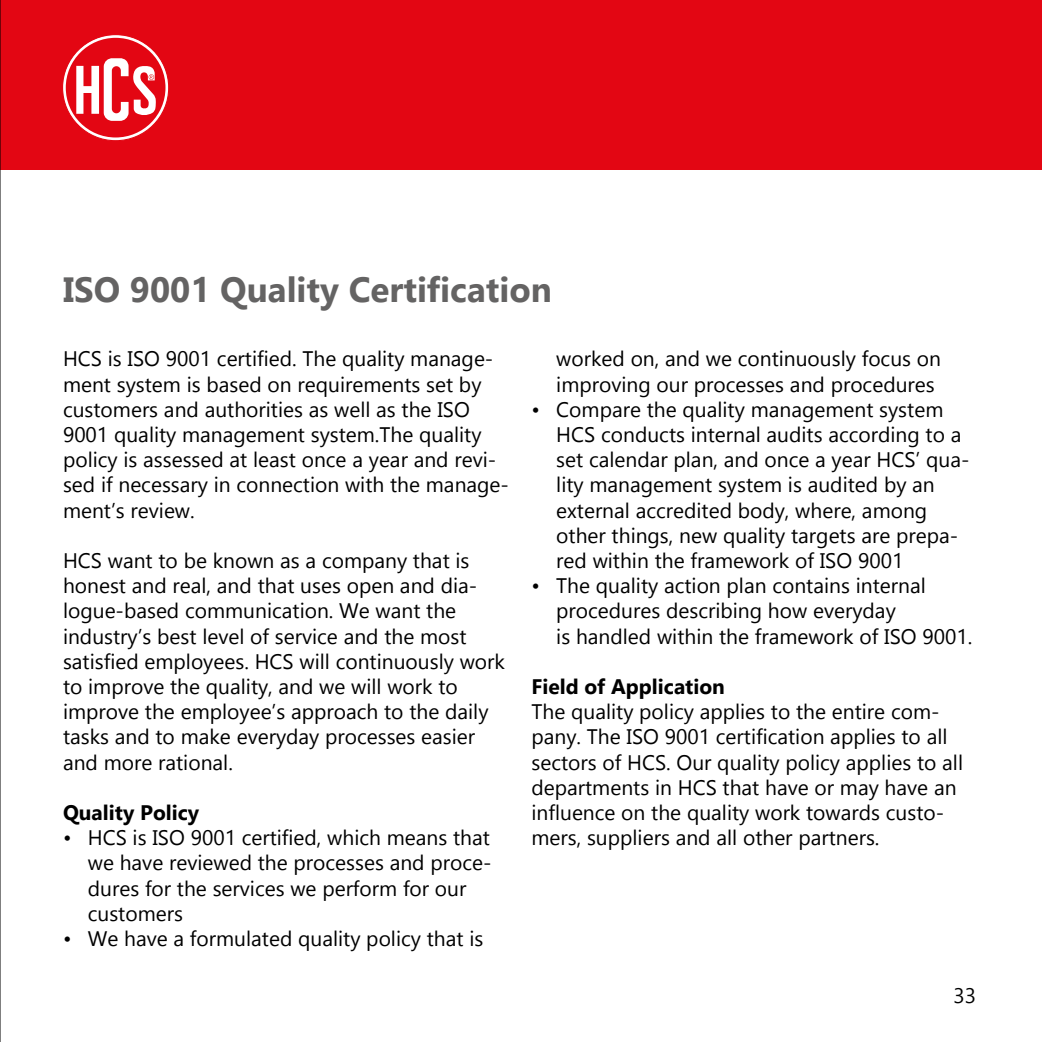
<style>
.page{position:relative;width:1042px;height:1042px;background:#fff}
.page>*{position:absolute;margin:0;border:0;box-sizing:border-box;transform-origin:0 0}
.t1{font:700 35px "Gadugi";color:#646363}
.t2{font:21px/25.2px "Gadugi";color:#000}
.t3{font:700 21px "Gadugi";color:#000}
</style>
<div class="page">
<div style="left:0;top:0;width:1042px;height:170px;background:#e30613"></div>
<svg style="left:63px;top:35px;width:106px;height:106px"></svg>
<hr style="left:0;top:0;width:1px;height:1042px;background:#000">
<h1 class="t1" style="left:63px;top:269px;width:490px">ISO 9001 Quality Certification</h1>
<p class="t2" style="left:63px;top:346px;width:447px">HCS is ISO 9001 certified. The quality manage&shy;ment system is based on requirements set by customers and authorities as well as the ISO 9001 quality management system.The quality policy is assessed at least once a year and revi&shy;sed if necessary in connection with the manage&shy;ment’s review.</p>
<p class="t2" style="left:63px;top:548px;width:443px">HCS want to be known as a company that is honest and real, and that uses open and dia&shy;logue-based communication. We want the industry’s best level of service and the most satisfied employees. HCS will continuously work to improve the quality, and we will work to improve the employee’s approach to the daily tasks and to make everyday processes easier and more rational.</p>
<p class="t3" style="left:63px;top:800px;width:138px">Quality Policy</p>
<p class="t2" style="left:88px;top:825px;width:405px;text-indent:-25px">• HCS is ISO 9001 certified, which means that we have reviewed the processes and proce&shy;dures for the services we perform for our customers</p>
<p class="t2" style="left:63px;top:926px;width:422px">• We have a formulated quality policy that is</p>
<p class="t2" style="left:556px;top:346px;width:386px">worked on, and we continuously focus on improving our processes and procedures</p>
<p class="t2" style="left:556px;top:397px;width:415px;text-indent:-25px">• Compare the quality management system HCS conducts internal audits according to a set calendar plan, and once a year HCS’ qua&shy;lity management system is audited by an external accredited body, where, among other things, new quality targets are prepa&shy;red within the framework of ISO 9001</p>
<p class="t2" style="left:556px;top:573px;width:417px;text-indent:-25px">• The quality action plan contains internal procedures describing how everyday<br>is handled within the framework of ISO 9001.</p>
<p class="t3" style="left:531px;top:674px;width:195px">Field of Application</p>
<p class="t2" style="left:531px;top:699px;width:433px">The quality policy applies to the entire com&shy;pany. The ISO 9001 certification applies to all sectors of HCS. Our quality policy applies to all departments in HCS that have or may have an influence on the quality work towards custo&shy;mers, suppliers and all other partners.</p>
<p class="t2" style="left:953px;top:982px;width:24px">33</p>
</div>
